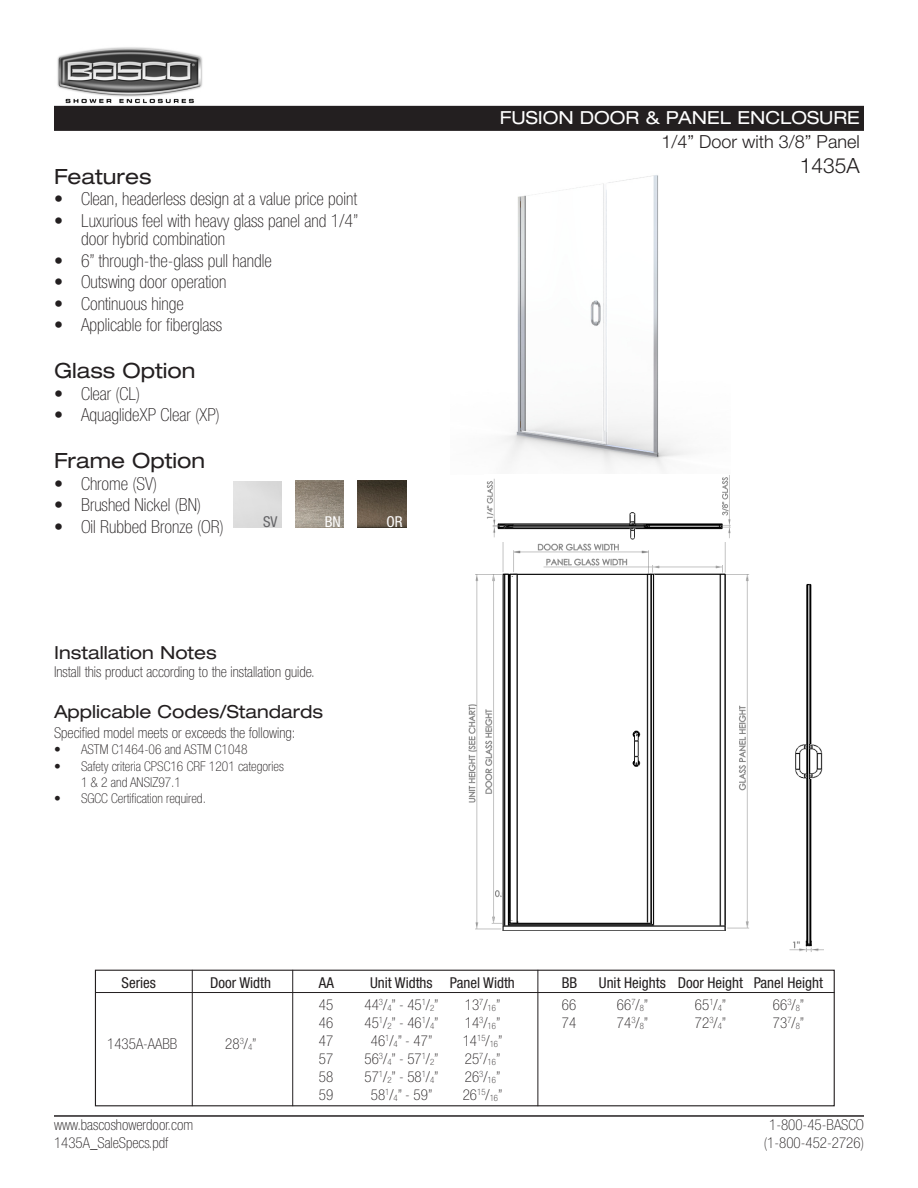
<style>
.page{position:relative;width:918px;height:1188px;background:#fff}
.page>*{position:absolute;margin:0;border:0;box-sizing:border-box;transform-origin:0 0}
.t1{font:expanded 21px "Helvetica Neue LT Std";color:#231f20}
.t2{font:300 21px "Helvetica Neue LT Std";color:#231f20}
.t3{font:100 condensed 18px/18px "Helvetica Neue LT Std";color:#231f20}
.t4{font:expanded 18px "Helvetica Neue LT Std";color:#231f20}
.t5{font:expanded 18px "Helvetica Neue LT Std";color:#fff}
.t6{font:300 18px "Helvetica Neue LT Std";color:#231f20}
.t7{font:100 condensed 15px "Helvetica Neue LT Std";color:#231f20}
.t8{font:condensed 15px "Helvetica Neue LT Std";color:#231f20}
.t9{font:condensed 15px "Helvetica Neue LT Std";color:#fff}
.t10{font:condensed 15px "Helvetica Neue LT Std";color:#636366}
.t11{font:14.25px "Calibri";color:#000}
.t12{font:100 condensed 13.5px/16.2px "Helvetica Neue LT Std";color:#231f20}
.s1{font-size:8.7px}
</style>
<div class="page">
<img style="left:54px;top:47px;width:152px;height:59px">
<div style="left:54px;top:106px;width:810px;height:25px;background:#231f20;border:2px solid #231f20"></div>
<hr style="left:54px;top:1115px;width:810px;height:2px;background:#231f20">
<img style="left:503px;top:175px;width:187px;height:295px">
<img style="left:468px;top:542px;width:281px;height:388px">
<img style="left:486px;top:475px;width:245px;height:65px">
<img style="left:789px;top:583px;width:34px;height:369px">
<svg style="left:630px;top:512px;width:5px;height:12px"></svg>
<img style="left:810px;top:744px;width:12px;height:35px">
<div style="left:95px;top:970px;width:740px;height:136px;border:1px solid #231f20"></div>
<hr style="left:192px;top:970px;width:1px;height:136px;background:#231f20">
<hr style="left:292px;top:970px;width:1px;height:136px;background:#231f20">
<hr style="left:538px;top:970px;width:1px;height:136px;background:#231f20">
<hr style="left:95px;top:992px;width:740px;height:1px;background:#231f20">
<img style="left:295px;top:481px;width:49px;height:46px">
<img style="left:358px;top:481px;width:48px;height:46px">
<p class="t1" style="left:54px;top:164px;width:99px">Features</p>
<p class="t3" style="left:54px;top:190px;width:305px">• Clean, headerless design at a value price point</p>
<p class="t3" style="left:81px;top:212px;width:279px;text-indent:-27px">• Luxurious feel with heavy glass panel and 1/4” door hybrid combination</p>
<p class="t3" style="left:54px;top:251px;width:219px">• 6” through-the-glass pull handle</p>
<p class="t3" style="left:54px;top:273px;width:174px">• Outswing door operation</p>
<p class="t3" style="left:54px;top:294px;width:131px">• Continuous hinge</p>
<p class="t3" style="left:54px;top:316px;width:170px">• Applicable for fiberglass</p>
<p class="t1" style="left:54px;top:358px;width:143px">Glass Option</p>
<p class="t3" style="left:54px;top:384px;width:88px">• Clear (CL)</p>
<p class="t3" style="left:54px;top:406px;width:167px">• AquaglideXP Clear (XP)</p>
<p class="t1" style="left:54px;top:448px;width:153px">Frame Option</p>
<p class="t3" style="left:54px;top:474px;width:105px">• Chrome (SV)</p>
<p class="t3" style="left:54px;top:496px;width:149px">• Brushed Nickel (BN)</p>
<p class="t3" style="left:54px;top:518px;width:171px">• Oil Rubbed Bronze (OR)</p>
<p class="t10" style="left:263px;top:513px;width:16px">SV</p>
<p class="t9" style="left:325px;top:513px;width:18px">BN</p>
<p class="t9" style="left:386px;top:513px;width:18px">OR</p>
<p class="t4" style="left:54px;top:642px;width:164px">Installation Notes</p>
<p class="t7" style="left:54px;top:663px;width:262px">Install this product according to the installation guide.</p>
<p class="t4" style="left:54px;top:701px;width:271px">Applicable Codes/Standards</p>
<p class="t7" style="left:54px;top:725px;width:243px">Specified model meets or exceeds the following:</p>
<p class="t12" style="left:54px;top:741px;width:195px">• ASTM C1464-06 and ASTM C1048</p>
<p class="t12" style="left:81px;top:758px;width:204px;text-indent:-27px">• Safety criteria CPSC16 CRF 1201 categories<br>1 &amp; 2 and ANSIZ97.1</p>
<p class="t12" style="left:54px;top:790px;width:153px">• SGCC Certification required.</p>
<p class="t5" style="left:500px;top:107px;width:361px">FUSION DOOR &amp; PANEL ENCLOSURE</p>
<p class="t6" style="left:662px;top:131px;width:200px">1/4” Door with 3/8” Panel</p>
<p class="t2" style="left:800px;top:153px;width:61px">1435A</p>
<p class="t8" style="left:122px;top:974px;width:36px">Series</p>
<p class="t8" style="left:210px;top:974px;width:62px">Door Width</p>
<p class="t7" style="left:107px;top:1036px;width:72px">1435A-AABB</p>
<p class="t7" style="left:225px;top:1036px;width:33px">28<sup>3</sup>/<span class="s1">4</span>”</p>
<p class="t7" style="left:54px;top:1116px;width:141px">www.bascoshowerdoor.com</p>
<p class="t7" style="left:54px;top:1134px;width:116px">1435A_SaleSpecs.pdf</p>
<p class="t8" style="left:319px;top:974px;width:16px">AA</p>
<p class="t8" style="left:370px;top:974px;width:146px">Unit Widths Panel Width</p>
<p class="t7" style="left:319px;top:997px;width:16px">45</p>
<p class="t7" style="left:365px;top:997px;width:76px">44<sup>3</sup>/<span class="s1">4</span>” - 45<sup>1</sup>/<span class="s1">2</span>”</p>
<p class="t7" style="left:465px;top:997px;width:37px">13<sup>7</sup>/<span class="s1">16</span>”</p>
<p class="t7" style="left:319px;top:1015px;width:16px">46</p>
<p class="t7" style="left:365px;top:1015px;width:76px">45<sup>1</sup>/<span class="s1">2</span>” - 46<sup>1</sup>/<span class="s1">4</span>”</p>
<p class="t7" style="left:465px;top:1015px;width:37px">14<sup>3</sup>/<span class="s1">16</span>”</p>
<p class="t7" style="left:319px;top:1033px;width:16px">47</p>
<p class="t7" style="left:371px;top:1033px;width:63px">46<sup>1</sup>/<span class="s1">4</span>” - 47”</p>
<p class="t7" style="left:463px;top:1033px;width:41px">14<sup>15</sup>/<span class="s1">16</span>”</p>
<p class="t7" style="left:319px;top:1051px;width:16px">57</p>
<p class="t7" style="left:365px;top:1051px;width:76px">56<sup>3</sup>/<span class="s1">4</span>” - 57<sup>1</sup>/<span class="s1">2</span>”</p>
<p class="t7" style="left:465px;top:1051px;width:37px">25<sup>7</sup>/<span class="s1">16</span>”</p>
<p class="t7" style="left:319px;top:1069px;width:16px">58</p>
<p class="t7" style="left:365px;top:1069px;width:76px">57<sup>1</sup>/<span class="s1">2</span>” - 58<sup>1</sup>/<span class="s1">4</span>”</p>
<p class="t7" style="left:465px;top:1069px;width:37px">26<sup>3</sup>/<span class="s1">16</span>”</p>
<p class="t7" style="left:319px;top:1087px;width:16px">59</p>
<p class="t7" style="left:371px;top:1087px;width:63px">58<sup>1</sup>/<span class="s1">4</span>” - 59”</p>
<p class="t7" style="left:463px;top:1087px;width:41px">26<sup>15</sup>/<span class="s1">16</span>”</p>
<p class="t8" style="left:562px;top:974px;width:17px">BB</p>
<p class="t8" style="left:599px;top:974px;width:226px">Unit Heights Door Height Panel Height</p>
<p class="t7" style="left:562px;top:997px;width:16px">66</p>
<p class="t7" style="left:617px;top:997px;width:33px">66<sup>7</sup>/<span class="s1">8</span>”</p>
<p class="t7" style="left:695px;top:997px;width:33px">65<sup>1</sup>/<span class="s1">4</span>”</p>
<p class="t7" style="left:773px;top:997px;width:33px">66<sup>3</sup>/<span class="s1">8</span>”</p>
<p class="t7" style="left:562px;top:1015px;width:16px">74</p>
<p class="t7" style="left:617px;top:1015px;width:33px">74<sup>3</sup>/<span class="s1">8</span>”</p>
<p class="t7" style="left:695px;top:1015px;width:33px">72<sup>3</sup>/<span class="s1">4</span>”</p>
<p class="t7" style="left:773px;top:1015px;width:33px">73<sup>7</sup>/<span class="s1">8</span>”</p>
<p class="t11" style="left:568px;top:973px;width:40px">SERIES</p>
<p class="t11" style="left:633px;top:973px;width:81px">DOOR WIDTH</p>
<p class="t7" style="left:769px;top:1116px;width:96px">1-800-45-BASCO</p>
<p class="t7" style="left:764px;top:1134px;width:102px">(1-800-452-2726)</p>
</div>
